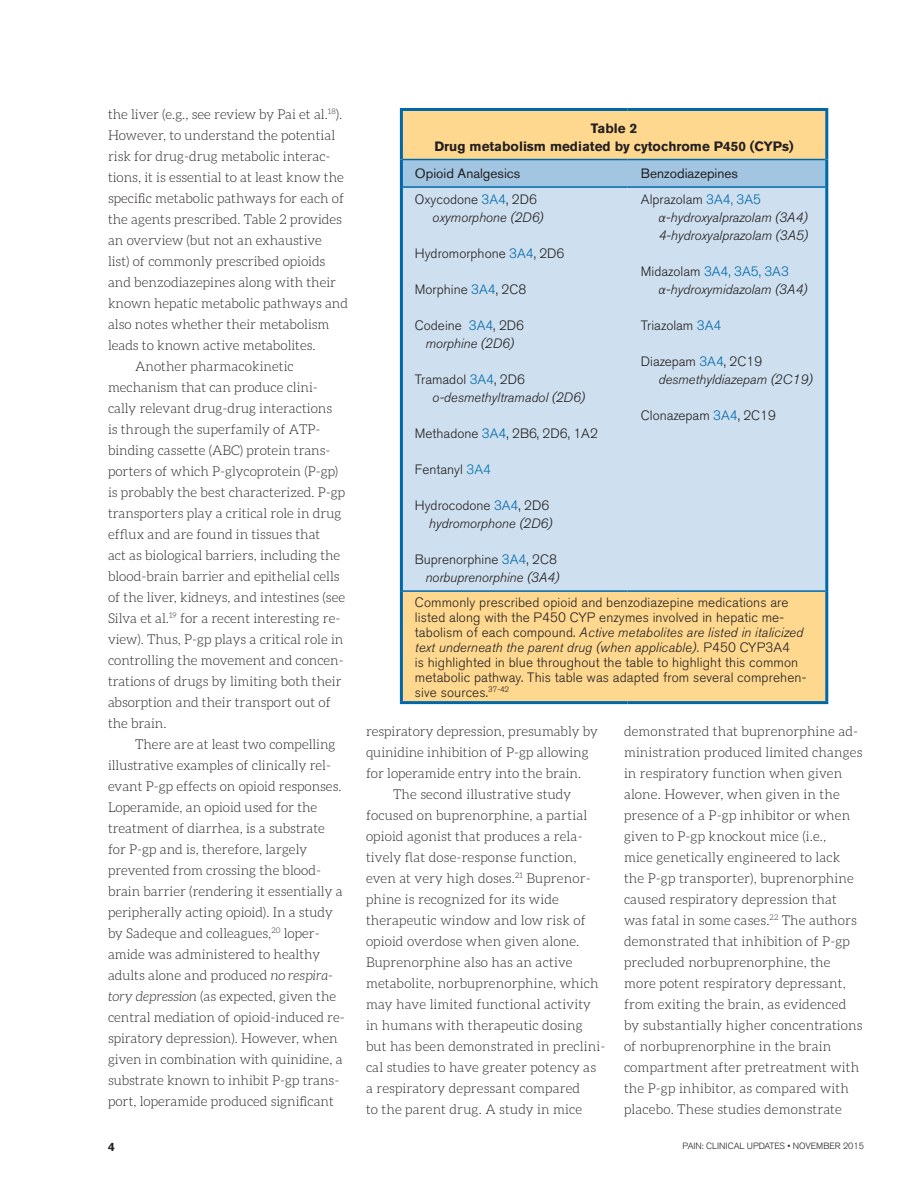
<style>
.page{position:relative;width:918px;height:1188px;background:#fff}
.page>*{position:absolute;margin:0;border:0;box-sizing:border-box;transform-origin:0 0}
.Text{font:300 13.5px/21px "Aleo";color:#231f20}
.Table_Text{font:300 13.5px/15px "Akzidenz Grotesk BQ";letter-spacing:.01em;color:#231f20}
.Table_Text-2{font:italic 300 13.5px "Akzidenz Grotesk BQ";color:#231f20}
.Table_Text-3{font:700 13.5px "Akzidenz Grotesk BQ";color:#231f20}
.Table_Text-4{font:13.5px "Akzidenz Grotesk BQ";color:#231f20}
.Table_Text-5{font:300 13.5px "Akzidenz Grotesk BQ";color:#0068a9}
.t1{font:700 12px "Akzidenz Grotesk BQ";color:#231f20}
.t2{font:300 9px "Akzidenz Grotesk BQ";color:#231f20}
.s1{font-style:italic}
.s2{color:#0068a9}
.s3{color:#0073ae}
.s4{font-family:"Calibri"}
.s5{color:#231f20}
</style>
<div class="page">
<div style="left:403px;top:111px;width:422px;height:590px;background:#fed88f"></div>
<div style="left:403px;top:160px;width:422px;height:26px;background:#a2c5e2"></div>
<div style="left:403px;top:188px;width:422px;height:402px;background:#cedfef"></div>
<hr style="left:400px;top:187px;width:3px;height:404px;background:#0068a9">
<hr style="left:825px;top:187px;width:3px;height:404px;background:#0068a9">
<hr style="left:400px;top:160px;width:3px;height:27px;background:#0068a9">
<hr style="left:825px;top:160px;width:3px;height:27px;background:#0068a9">
<hr style="left:403px;top:186px;width:224px;height:2px;background:#0068a9">
<hr style="left:627px;top:186px;width:198px;height:2px;background:#0068a9">
<hr style="left:400px;top:108px;width:227px;height:3px;background:#0068a9">
<hr style="left:400px;top:111px;width:3px;height:49px;background:#0068a9">
<hr style="left:627px;top:108px;width:201px;height:3px;background:#0068a9">
<hr style="left:825px;top:111px;width:3px;height:49px;background:#0068a9">
<hr style="left:403px;top:159px;width:224px;height:1px;background:#0068a9">
<hr style="left:627px;top:159px;width:198px;height:1px;background:#0068a9">
<hr style="left:403px;top:590px;width:224px;height:2px;background:#0068a9">
<hr style="left:627px;top:590px;width:198px;height:2px;background:#0068a9">
<hr style="left:400px;top:591px;width:3px;height:110px;background:#0068a9">
<hr style="left:825px;top:591px;width:3px;height:110px;background:#0068a9">
<hr style="left:400px;top:701px;width:227px;height:3px;background:#0068a9">
<hr style="left:627px;top:701px;width:201px;height:3px;background:#0068a9">
<p class="Text" style="left:108px;top:104px;width:241px">the liver (e.g., see review by Pai et al.<sup>18</sup>).<br>However, to understand the potential risk for drug-drug metabolic interac&shy;tions, it is essential to at least know the specific metabolic pathways for each of the agents prescribed. Table 2 provides an overview (but not an exhaustive<br>list) of commonly prescribed opioids and benzodiazepines along with their known hepatic metabolic pathways and also notes whether their metabolism leads to known active metabolites.</p>
<p class="Text" style="left:108px;top:356px;width:239px;text-indent:27px">Another pharmacokinetic mechanism that can produce clini&shy;cally relevant drug-drug interactions<br>is through the superfamily of ATP&shy;binding cassette (ABC) protein trans&shy;porters of which P-glycoprotein (P-gp) is probably the best characterized. P-gp transporters play a critical role in drug efflux and are found in tissues that<br>act as biological barriers, including the blood-brain barrier and epithelial cells of the liver, kidneys, and intestines (see Silva et al.<sup>19</sup> for a recent interesting re&shy;view). Thus, P-gp plays a critical role in controlling the movement and concen&shy;trations of drugs by limiting both their absorption and their transport out of the brain.</p>
<p class="Text" style="left:108px;top:734px;width:238px;text-indent:27px">There are at least two compelling illustrative examples of clinically rel&shy;evant P-gp effects on opioid responses.<br>Loperamide, an opioid used for the treatment of diarrhea, is a substrate for P-gp and is, therefore, largely prevented from crossing the blood&shy;brain barrier (rendering it essentially a peripherally acting opioid). In a study by Sadeque and colleagues,<sup>20</sup> loper&shy;amide was administered to healthy adults alone and produced <span class="s1">no respira&shy;tory depression</span> (as expected, given the central mediation of opioid-induced re&shy;spiratory depression). However, when given in combination with quinidine, a substrate known to inhibit P-gp trans&shy;port, loperamide produced significant</p>
<p class="Table_Text-3" style="left:591px;top:120px;width:48px">Table 2</p>
<p class="Table_Text-3" style="left:434px;top:138px;width:361px">Drug metabolism mediated by cytochrome P450 (CYPs)</p>
<p class="Table_Text-4" style="left:415px;top:165px;width:107px">Opioid Analgesics</p>
<p class="Table_Text-4" style="left:641px;top:165px;width:99px">Benzodiazepines</p>
<p class="Table_Text" style="left:415px;top:192px;width:123px">Oxycodone <span class="s2">3A4</span>, 2D6</p>
<p class="Table_Text-2" style="left:432px;top:210px;width:113px">oxymorphone (2D6)</p>
<p class="Table_Text" style="left:415px;top:246px;width:151px">Hydromorphone <span class="s2">3A4</span>, 2D6</p>
<p class="Table_Text" style="left:415px;top:282px;width:113px">Morphine <span class="s2">3A4</span>, 2C8</p>
<p class="Table_Text" style="left:415px;top:318px;width:111px">Codeine <span class="s2">3A4</span>, 2D6</p>
<p class="Table_Text-2" style="left:425px;top:336px;width:90px">morphine (2D6)</p>
<p class="Table_Text" style="left:415px;top:372px;width:111px">Tramadol <span class="s2">3A4</span>, 2D6</p>
<p class="Table_Text-2" style="left:432px;top:390px;width:154px">o-desmethyltramadol (2D6)</p>
<p class="Table_Text" style="left:415px;top:426px;width:184px">Methadone <span class="s2">3A4</span>, 2B6, 2D6, 1A2</p>
<p class="Table_Text" style="left:415px;top:462px;width:78px">Fentanyl <span class="s3">3A4</span></p>
<p class="Table_Text" style="left:415px;top:498px;width:136px">Hydrocodone <span class="s2">3A4</span>, 2D6</p>
<p class="Table_Text-2" style="left:429px;top:516px;width:125px">hydromorphone (2D6)</p>
<p class="Table_Text" style="left:415px;top:552px;width:143px">Buprenorphine <span class="s2">3A4</span>, 2C8</p>
<p class="Table_Text-2" style="left:425px;top:570px;width:136px">norbuprenorphine (3A4)</p>
<p class="Table_Text" style="left:641px;top:192px;width:122px">Alprazolam <span class="s2">3A4, 3A5</span></p>
<p class="Table_Text-2" style="left:658px;top:210px;width:151px"><span class="s4">α</span>-hydroxyalprazolam (3A4)</p>
<p class="Table_Text-2" style="left:658px;top:228px;width:151px">4-hydroxyalprazolam (3A5)</p>
<p class="Table_Text-5" style="left:641px;top:264px;width:149px"><span class="s5">Midazolam</span> 3A4, 3A5, 3A3</p>
<p class="Table_Text-2" style="left:658px;top:282px;width:151px"><span class="s4">α</span>-hydroxymidazolam (3A4)</p>
<p class="Table_Text" style="left:641px;top:318px;width:82px">Triazolam <span class="s2">3A4</span></p>
<p class="Table_Text" style="left:641px;top:354px;width:123px">Diazepam <span class="s2">3A4</span>, 2C19</p>
<p class="Table_Text-2" style="left:658px;top:372px;width:156px">desmethyldiazepam (2C19)</p>
<p class="Table_Text" style="left:641px;top:408px;width:137px">Clonazepam <span class="s2">3A4</span>, 2C19</p>
<p class="Table_Text" style="left:415px;top:595px;width:393px">Commonly prescribed opioid and benzodiazepine medications are listed along with the P450 CYP enzymes involved in hepatic me&shy;tabolism of each compound. <span class="s1">Active metabolites are listed in italicized text underneath the parent drug (when applicable).</span> P450 CYP3A4<br>is highlighted in blue throughout the table to highlight this common metabolic pathway. This table was adapted from several comprehen&shy;sive sources.<sup>37-42</sup></p>
<p class="Text" style="left:366px;top:721px;width:233px">respiratory depression, presumably by quinidine inhibition of P-gp allowing for loperamide entry into the brain.</p>
<p class="Text" style="left:366px;top:784px;width:241px;text-indent:27px">The second illustrative study focused on buprenorphine, a partial opioid agonist that produces a rela&shy;tively flat dose-response function, even at very high doses.<sup>21</sup> Buprenor&shy;phine is recognized for its wide therapeutic window and low risk of opioid overdose when given alone.<br>Buprenorphine also has an active metabolite, norbuprenorphine, which may have limited functional activity in humans with therapeutic dosing but has been demonstrated in preclini&shy;cal studies to have greater potency as a respiratory depressant compared<br>to the parent drug. A study in mice</p>
<p class="Text" style="left:624px;top:721px;width:240px">demonstrated that buprenorphine ad&shy;ministration produced limited changes in respiratory function when given alone. However, when given in the presence of a P-gp inhibitor or when given to P-gp knockout mice (i.e.,<br>mice genetically engineered to lack the P-gp transporter), buprenorphine caused respiratory depression that was fatal in some cases.<sup>22</sup> The authors demonstrated that inhibition of P-gp precluded norbuprenorphine, the more potent respiratory depressant, from exiting the brain, as evidenced by substantially higher concentrations of norbuprenorphine in the brain compartment after pretreatment with the P-gp inhibitor, as compared with placebo. These studies demonstrate</p>
<p class="t1" style="left:108px;top:1140px;width:8px">4</p>
<p class="t2" style="left:683px;top:1141px;width:183px">PAIN: CLINICAL UPDATES • NOVEMBER 2015</p>
</div>
